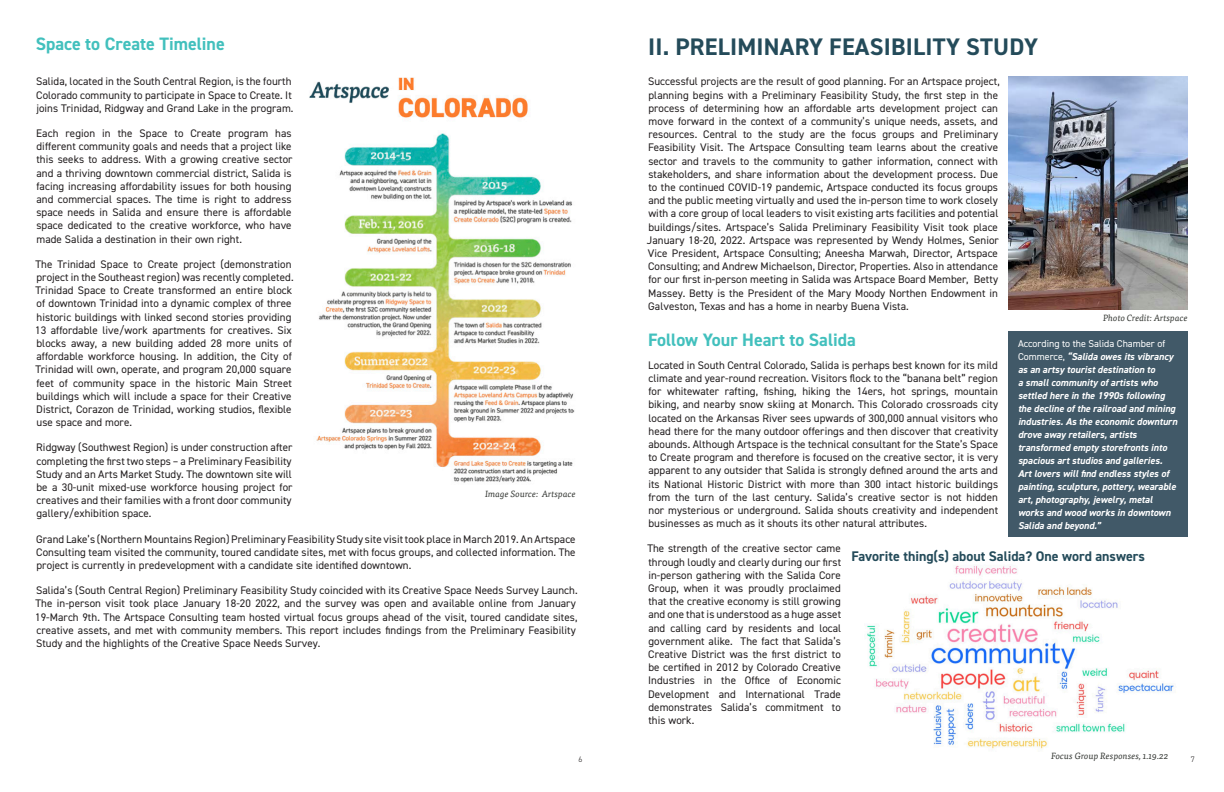
<style>
.page{position:relative;width:1224px;height:792px;background:#fff}
.page>*{position:absolute;margin:0;border:0;box-sizing:border-box;transform-origin:0 0}
.t1{font:700 24px "DIN2014";letter-spacing:.01em;color:#244b5a}
.t2{font:700 18px "DIN2014";color:#42c0bd}
.t3{font:700 14px "DIN2014";color:#244b5a}
.StandardBody{font:11px/13.2px "DIN2014";letter-spacing:.005em;color:#231f20;text-align:justify}
.t4{font:italic 700 10px/13px "DIN2014";color:#fff}
.StandardBody-2{font:italic 9px "Tisa Pro";letter-spacing:.005em;color:#373a36}
.t5{font:300 8px "DIN2014";color:#231f20}
.s1{font-weight:400;font-style:normal}
</style>
<div class="page">
<img style="left:309px;top:77px;width:266px;height:406px">
<img style="left:1008px;top:77px;width:180px;height:233px">
<div style="left:1008px;top:332px;width:180px;height:205px;background:#415968"></div>
<img style="left:867px;top:565px;width:307px;height:185px">
<div style="left:1146px;top:544px;width:45px;height:28px;background:#fff"></div>
<p class="t2" style="left:36px;top:32px;width:191px">Space to Create Timeline</p>
<p class="StandardBody" style="left:36px;top:75px;width:259px;text-align:left">Salida, located in the South Central Region, is the fourth<br>Colorado community to participate in Space to Create. It joins Trinidad, Ridgway and Grand Lake in the program.</p>
<p class="StandardBody" style="left:36px;top:126px;width:258px">Each region in the Space to Create program has different community goals and needs that a project like this seeks to address. With a growing creative sector and a thriving downtown commercial district, Salida is facing increasing affordability issues for both housing and commercial spaces. The time is right to address space needs in Salida and ensure there is affordable space dedicated to the creative workforce, who have made Salida a destination in their own right.</p>
<p class="StandardBody" style="left:35px;top:257px;width:260px;text-align:left">The Trinidad Space to Create project (demonstration project in the Southeast region) was recently completed.<br>Trinidad Space to Create transformed an entire block of downtown Trinidad into a dynamic complex of three historic buildings with linked second stories providing 13 affordable live/work apartments for creatives. Six blocks away, a new building added 28 more units of affordable workforce housing. In addition, the City of Trinidad will own, operate, and program 20,000 square feet of community space in the historic Main Street buildings which will include a space for their Creative District, Corazon de Trinidad, working studios, flexible use space and more.</p>
<p class="StandardBody" style="left:36px;top:441px;width:258px">Ridgway (Southwest Region) is under construction after completing the first two steps – a Preliminary Feasibility Study and an Arts Market Study. The downtown site will be a 30-unit mixed-use workforce housing project for creatives and their families with a front door community gallery/exhibition space.</p>
<p class="StandardBody" style="left:36px;top:532px;width:541px">Grand Lake’s (Northern Mountains Region) Preliminary Feasibility Study site visit took place in March 2019. An Artspace Consulting team visited the community, toured candidate sites, met with focus groups, and collected information. The project is currently in predevelopment with a candidate site identified downtown.</p>
<p class="StandardBody" style="left:35px;top:584px;width:544px;text-align:left">Salida’s (South Central Region) Preliminary Feasibility Study coincided with its Creative Space Needs Survey Launch.<br>The in-person visit took place January 18-20 2022, and the survey was open and available online from January 19-March 9th. The Artspace Consulting team hosted virtual focus groups ahead of the visit, toured candidate sites, creative assets, and met with community members. This report includes findings from the Preliminary Feasibility Study and the highlights of the Creative Space Needs Survey.</p>
<p class="StandardBody-2" style="left:485px;top:488px;width:92px">Image Source: Artspace</p>
<p class="t1" style="left:648px;top:30px;width:391px">II. PRELIMINARY FEASIBILITY STUDY</p>
<p class="StandardBody" style="left:647px;top:75px;width:354px;text-align:left">Successful projects are the result of good planning. For an Artspace project, planning begins with a Preliminary Feasibility Study, the first step in the process of determining how an affordable arts development project can move forward in the context of a community’s unique needs, assets, and resources. Central to the study are the focus groups and Preliminary Feasibility Visit. The Artspace Consulting team learns about the creative sector and travels to the community to gather information, connect with stakeholders, and share information about the development process. Due to the continued COVID-19 pandemic, Artspace conducted its focus groups and the public meeting virtually and used the in-person time to work closely with a core group of local leaders to visit existing arts facilities and potential buildings/sites. Artspace’s Salida Preliminary Feasibility Visit took place January 18-20, 2022. Artspace was represented by Wendy Holmes, Senior Vice President, Artspace Consulting; Aneesha Marwah, Director, Artspace Consulting; and Andrew Michaelson, Director, Properties. Also in attendance for our first in-person meeting in Salida was Artspace Board Member, Betty Massey. Betty is the President of the Mary Moody Northen Endowment in Galveston, Texas and has a home in nearby Buena Vista.</p>
<p class="StandardBody-2" style="left:1103px;top:311px;width:86px">Photo Credit: Artspace</p>
<p class="t4" style="left:1018px;top:337px;width:161px"><span class="s1">According to the Salida Chamber of Commerce,</span> “Salida owes its vibrancy as an artsy tourist destination to<br>a small community of artists who settled here in the 1990s following the decline of the railroad and mining industries. As the economic downturn drove away retailers, artists transformed empty storefronts into spacious art studios and galleries.<br>Art lovers will find endless styles of painting, sculpture, pottery, wearable art, photography, jewelry, metal works and wood works in downtown Salida and beyond.”</p>
<p class="t3" style="left:852px;top:547px;width:340px">Favorite thing(s) about Salida? One word answers please.</p>
<p class="t2" style="left:648px;top:328px;width:209px">Follow Your Heart to Salida</p>
<p class="StandardBody" style="left:648px;top:358px;width:352px">Located in South Central Colorado, Salida is perhaps best known for its mild climate and year-round recreation. Visitors flock to the “banana belt” region for whitewater rafting, fishing, hiking the 14ers, hot springs, mountain biking, and nearby snow skiing at Monarch. This Colorado crossroads city located on the Arkansas River sees upwards of 300,000 annual visitors who head there for the many outdoor offerings and then discover that creativity abounds. Although Artspace is the technical consultant for the State’s Space to Create program and therefore is focused on the creative sector, it is very apparent to any outsider that Salida is strongly defined around the arts and its National Historic District with more than 300 intact historic buildings from the turn of the last century. Salida’s creative sector is not hidden nor mysterious or underground. Salida shouts creativity and independent businesses as much as it shouts its other natural attributes.</p>
<p class="StandardBody" style="left:647px;top:542px;width:195px">The strength of the creative sector came through loudly and clearly during our first in-person gathering with the Salida Core Group, when it was proudly proclaimed that the creative economy is still growing and one that is understood as a huge asset and calling card by residents and local government alike. The fact that Salida’s Creative District was the first district to be certified in 2012 by Colorado Creative Industries in the Office of Economic Development and International Trade demonstrates Salida’s commitment to this work.</p>
<p class="StandardBody-2" style="left:1051px;top:750px;width:119px">Focus Group Responses, 1.19.22</p>
<p class="t5" style="left:578px;top:755px;width:5px">6</p>
<p class="t5" style="left:1191px;top:755px;width:5px">7</p>
</div>
